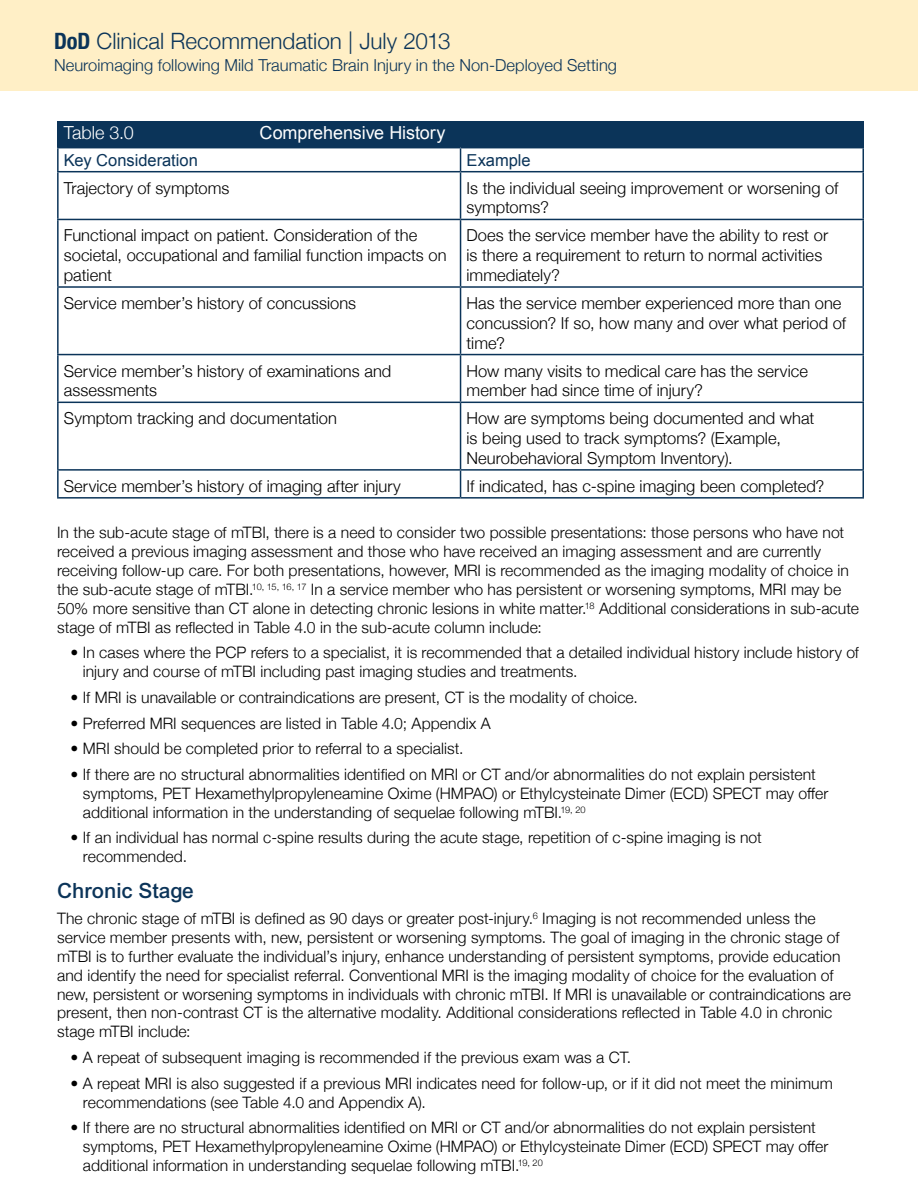
<style>
.page{position:relative;width:918px;height:1188px;background:#fff}
.page>*{position:absolute;margin:0;border:0;box-sizing:border-box;transform-origin:0 0}
.t1{font:300 22.5px "Helvetica Neue";letter-spacing:-.005em;color:#0b3459}
.t2{font:500 21px "Arial";color:#0b3459}
.t3{font:18px "Arial";letter-spacing:-.005em;color:#fff}
.t4{font:300 18px "Helvetica Neue";color:#fff}
.t5{font:300 16.5px/19.8px "Helvetica Neue";letter-spacing:.005em;color:#000}
.t6{font:300 16.5px "Helvetica Neue";color:#0b3459}
.t7{font:16.5px "Arial";color:#0b3459}
.body{font:300 15.75px/18.9px "Helvetica Neue";letter-spacing:.005em;color:#000}
.s1{font-weight:700;font-stretch:condensed}
</style>
<div class="page">
<div style="left:0;top:0;width:918px;height:92px;background:#ffefc6"></div>
<hr style="left:57px;top:147px;width:404px;height:1px;background:#0b3459">
<hr style="left:57px;top:148px;width:2px;height:23px;background:#0b3459">
<hr style="left:461px;top:147px;width:403px;height:1px;background:#0b3459">
<svg style="left:460px;top:148px;width:1px;height:23px"></svg>
<hr style="left:862px;top:148px;width:2px;height:23px;background:#0b3459">
<hr style="left:57px;top:171px;width:404px;height:1px;background:#0b3459">
<hr style="left:57px;top:172px;width:2px;height:47px;background:#0b3459">
<hr style="left:461px;top:171px;width:403px;height:1px;background:#0b3459">
<hr style="left:460px;top:172px;width:1px;height:47px;background:#0b3459">
<hr style="left:862px;top:172px;width:2px;height:47px;background:#0b3459">
<hr style="left:57px;top:219px;width:404px;height:1px;background:#0b3459">
<hr style="left:57px;top:220px;width:2px;height:66px;background:#0b3459">
<hr style="left:461px;top:219px;width:403px;height:1px;background:#0b3459">
<hr style="left:460px;top:220px;width:1px;height:66px;background:#0b3459">
<hr style="left:862px;top:220px;width:2px;height:66px;background:#0b3459">
<hr style="left:57px;top:286px;width:404px;height:2px;background:#0b3459">
<hr style="left:57px;top:288px;width:2px;height:66px;background:#0b3459">
<hr style="left:461px;top:286px;width:403px;height:2px;background:#0b3459">
<hr style="left:460px;top:288px;width:1px;height:66px;background:#0b3459">
<hr style="left:862px;top:288px;width:2px;height:66px;background:#0b3459">
<hr style="left:57px;top:354px;width:404px;height:1px;background:#0b3459">
<hr style="left:57px;top:355px;width:2px;height:47px;background:#0b3459">
<hr style="left:461px;top:354px;width:403px;height:1px;background:#0b3459">
<hr style="left:460px;top:355px;width:1px;height:47px;background:#0b3459">
<hr style="left:862px;top:355px;width:2px;height:47px;background:#0b3459">
<hr style="left:57px;top:402px;width:404px;height:1px;background:#0b3459">
<hr style="left:57px;top:403px;width:2px;height:66px;background:#0b3459">
<hr style="left:461px;top:402px;width:403px;height:1px;background:#0b3459">
<hr style="left:460px;top:403px;width:1px;height:66px;background:#0b3459">
<hr style="left:862px;top:403px;width:2px;height:66px;background:#0b3459">
<hr style="left:57px;top:469px;width:404px;height:2px;background:#0b3459">
<hr style="left:57px;top:471px;width:2px;height:26px;background:#0b3459">
<hr style="left:461px;top:469px;width:403px;height:2px;background:#0b3459">
<svg style="left:460px;top:471px;width:1px;height:26px"></svg>
<hr style="left:862px;top:471px;width:2px;height:26px;background:#0b3459">
<hr style="left:57px;top:497px;width:404px;height:2px;background:#0b3459">
<hr style="left:461px;top:497px;width:403px;height:2px;background:#0b3459">
<div style="left:57px;top:122px;width:807px;height:25px;background:#0b3459"></div>
<h1 class="t1" style="left:54px;top:23px;width:398px"><span class="s1">DoD</span> Clinical Recommendation | July 2013</h1>
<p class="t6" style="left:54px;top:52px;width:565px">Neuroimaging following Mild Traumatic Brain Injury in the Non-Deployed Setting</p>
<h4 class="t4" style="left:64px;top:118px;width:71px">Table 3.0</h4>
<h4 class="t3" style="left:260px;top:121px;width:187px">Comprehensive History</h4>
<p class="t7" style="left:64px;top:149px;width:136px">Key Consideration</p>
<p class="t7" style="left:467px;top:149px;width:66px">Example</p>
<p class="t5" style="left:64px;top:177px;width:167px">Trajectory of symptoms</p>
<p class="t5" style="left:467px;top:177px;width:373px">Is the individual seeing improvement or worsening of symptoms?</p>
<p class="t5" style="left:64px;top:224px;width:384px">Functional impact on patient. Consideration of the societal, occupational and familial function impacts on patient</p>
<p class="t5" style="left:467px;top:224px;width:363px">Does the service member have the ability to rest or is there a requirement to return to normal activities immediately?</p>
<p class="t5" style="left:64px;top:292px;width:294px">Service member’s history of concussions</p>
<p class="t5" style="left:467px;top:292px;width:381px">Has the service member experienced more than one concussion? If so, how many and over what period of time?</p>
<p class="t5" style="left:64px;top:360px;width:329px">Service member’s history of examinations and assessments</p>
<p class="t5" style="left:467px;top:360px;width:343px">How many visits to medical care has the service member had since time of injury?</p>
<p class="t5" style="left:64px;top:407px;width:275px">Symptom tracking and documentation</p>
<p class="t5" style="left:467px;top:407px;width:349px">How are symptoms being documented and what is being used to track symptoms? (Example,<br>Neurobehavioral Symptom Inventory).</p>
<p class="t5" style="left:64px;top:475px;width:338px">Service member’s history of imaging after injury</p>
<p class="t5" style="left:467px;top:475px;width:359px">If indicated, has c-spine imaging been completed?</p>
<p class="body" style="left:57px;top:522px;width:803px">In the sub-acute stage of mTBI, there is a need to consider two possible presentations: those persons who have not received a previous imaging assessment and those who have received an imaging assessment and are currently receiving follow-up care. For both presentations, however, MRI is recommended as the imaging modality of choice in the sub-acute stage of mTBI.<sup>10,</sup> <sup>15,</sup> <sup>16,</sup> <sup>17</sup> In a service member who has persistent or worsening symptoms, MRI may be 50% more sensitive than CT alone in detecting chronic lesions in white matter.<sup>18</sup> Additional considerations in sub-acute stage of mTBI as reflected in Table 4.0 in the sub-acute column include:</p>
<p class="body" style="left:83px;top:642px;width:778px;text-indent:-12px">• In cases where the PCP refers to a specialist, it is recommended that a detailed individual history include history of injury and course of mTBI including past imaging studies and treatments.</p>
<p class="body" style="left:71px;top:687px;width:569px">• If MRI is unavailable or contraindications are present, CT is the modality of choice.</p>
<p class="body" style="left:71px;top:712px;width:422px">• Preferred MRI sequences are listed in Table 4.0; Appendix A</p>
<p class="body" style="left:71px;top:738px;width:394px">• MRI should be completed prior to referral to a specialist.</p>
<p class="body" style="left:83px;top:764px;width:747px;text-indent:-12px">• If there are no structural abnormalities identified on MRI or CT and/or abnormalities do not explain persistent symptoms, PET Hexamethylpropyleneamine Oxime (HMPAO) or Ethylcysteinate Dimer (ECD) SPECT may offer additional information in the understanding of sequelae following mTBI.<sup>19,</sup> <sup>20</sup></p>
<p class="body" style="left:83px;top:827px;width:681px;text-indent:-12px">• If an individual has normal c-spine results during the acute stage, repetition of c-spine imaging is not recommended.</p>
<h3 class="t2" style="left:57px;top:879px;width:138px">Chronic Stage</h3>
<p class="body" style="left:57px;top:908px;width:795px">The chronic stage of mTBI is defined as 90 days or greater post-injury.<sup>6</sup> Imaging is not recommended unless the service member presents with, new, persistent or worsening symptoms. The goal of imaging in the chronic stage of mTBI is to further evaluate the individual’s injury, enhance understanding of persistent symptoms, provide education and identify the need for specialist referral. Conventional MRI is the imaging modality of choice for the evaluation of new, persistent or worsening symptoms in individuals with chronic mTBI. If MRI is unavailable or contraindications are present, then non-contrast CT is the alternative modality. Additional considerations reflected in Table 4.0 in chronic stage mTBI include:</p>
<p class="body" style="left:71px;top:1047px;width:562px">• A repeat of subsequent imaging is recommended if the previous exam was a CT.</p>
<p class="body" style="left:83px;top:1072px;width:752px;text-indent:-12px">• A repeat MRI is also suggested if a previous MRI indicates need for follow-up, or if it did not meet the minimum recommendations (see Table 4.0 and Appendix A).</p>
<p class="body" style="left:83px;top:1117px;width:747px;text-indent:-12px">• If there are no structural abnormalities identified on MRI or CT and/or abnormalities do not explain persistent symptoms, PET Hexamethylpropyleneamine Oxime (HMPAO) or Ethylcysteinate Dimer (ECD) SPECT may offer additional information in understanding sequelae following mTBI.<sup>19,</sup> <sup>20</sup></p>
</div>
